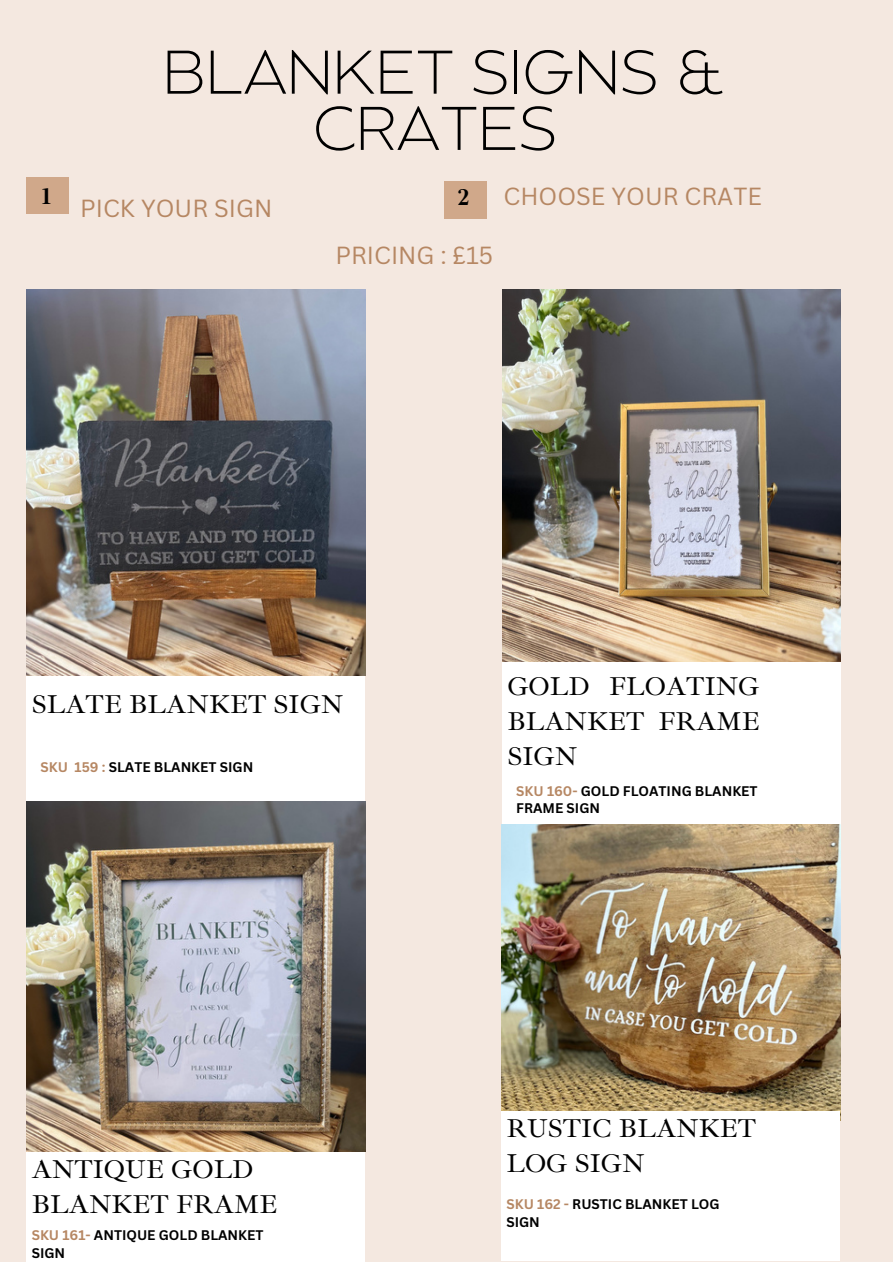
<style>
.page{position:relative;width:893px;height:1264px;background:#fff}
.page>*{position:absolute;margin:0;border:0;box-sizing:border-box;transform-origin:0 0}
.t1{font:200 61.5px/56.2px "Balgin";color:#000;text-align:center}
.t2{font:26.4px/34.8px "Ibarra Real Nova";color:#000}
.t3{font:24px "Canva Sans";color:#b68763}
.t4{font:700 23.25px "Ibarra Real Nova";color:#000}
.t5{font:700 13.5px/18px "Canva Sans";color:#000}
.s1{color:#b68763}
</style>
<div class="page">
<div style="left:0;top:0;width:892px;height:1261px;background:#f4e8e0"></div>
<div style="left:26px;top:177px;width:43px;height:37px;background:#d0a88a"></div>
<div style="left:444px;top:181px;width:43px;height:38px;background:#d0a88a"></div>
<div style="left:26px;top:674px;width:339px;height:150px;background:#fff"></div>
<div style="left:26px;top:1131px;width:339px;height:131px;background:#fff"></div>
<div style="left:502px;top:661px;width:338px;height:163px;background:#fff"></div>
<img style="left:502px;top:290px;width:338px;height:372px">
<img style="left:26px;top:290px;width:339px;height:385px">
<img style="left:26px;top:801px;width:339px;height:350px">
<img style="left:501px;top:824px;width:339px;height:296px">
<div style="left:501px;top:1111px;width:338px;height:149px;background:#fff"></div>
<p class="t4" style="left:42px;top:182px;width:11px">1</p>
<p class="t1" style="left:163px;top:50px;width:563px">BLANKET SIGNS &amp;<br>CRATES</p>
<p class="t3" style="left:80px;top:191px;width:194px">PICK YOUR SIGN</p>
<p class="t4" style="left:458px;top:183px;width:13px">2</p>
<p class="t3" style="left:503px;top:179px;width:260px">CHOOSE YOUR CRATE</p>
<p class="t3" style="left:335px;top:239px;width:159px">PRICING : £15</p>
<p class="t2" style="left:32px;top:687px;width:313px">SLATE BLANKET SIGN</p>
<p class="t5" style="left:41px;top:758px;width:214px"><span class="s1">SKU 159 :</span> SLATE BLANKET SIGN</p>
<p class="t2" style="left:32px;top:1152px;width:247px">ANTIQUE GOLD<br>BLANKET FRAME</p>
<p class="t5" style="left:32px;top:1225px;width:233px"><span class="s1">SKU 161-</span> ANTIQUE GOLD BLANKET<br>SIGN</p>
<p class="t2" style="left:507px;top:669px;width:254px;text-align:justify">GOLD FLOATING BLANKET FRAME SIGN</p>
<p class="t5" style="left:516px;top:782px;width:243px;line-height:16.8px"><span class="s1">SKU 160-</span> GOLD FLOATING BLANKET<br>FRAME SIGN</p>
<p class="t2" style="left:506px;top:1111px;width:251px">RUSTIC BLANKET<br>LOG SIGN</p>
<p class="t5" style="left:506px;top:1195px;width:214px"><span class="s1">SKU 162 -</span> RUSTIC BLANKET LOG<br>SIGN</p>
</div>
